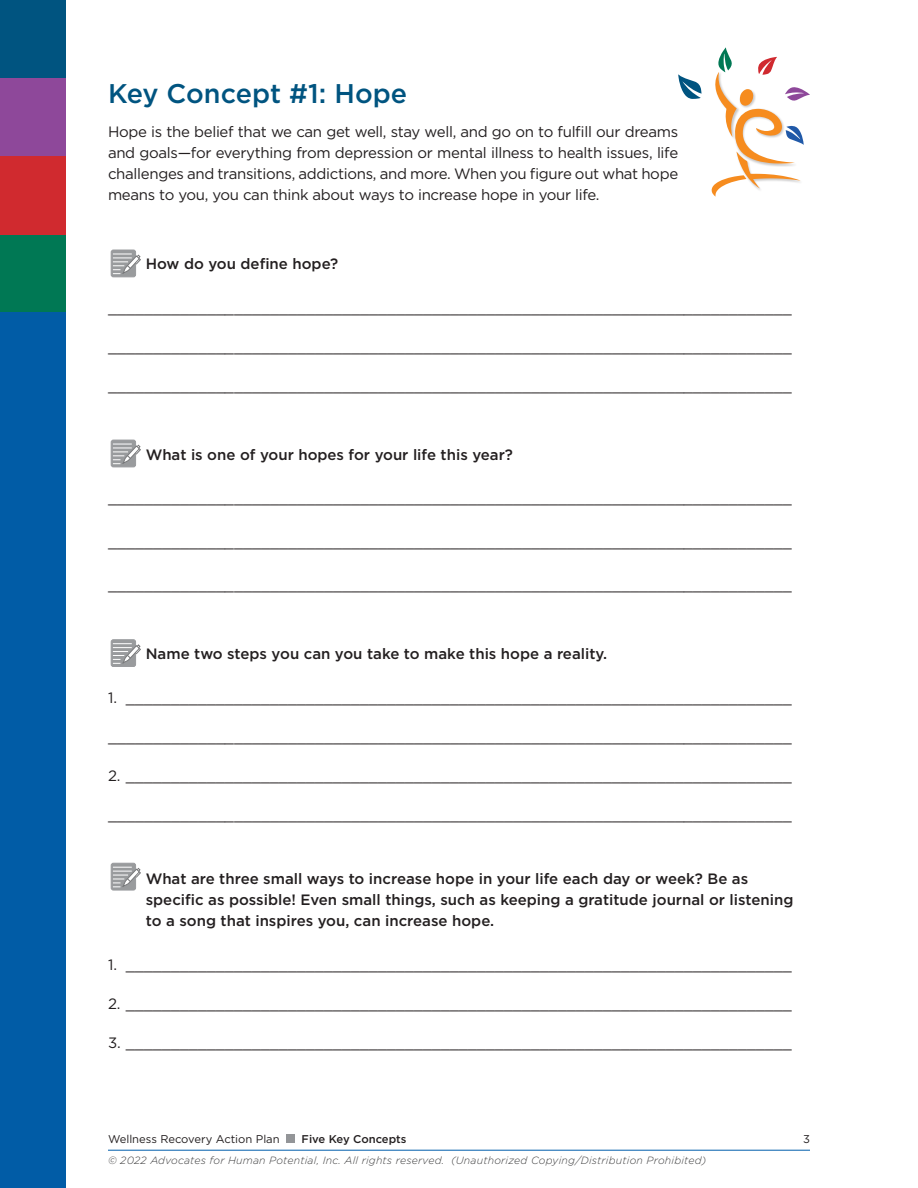
<style>
.page{position:relative;width:918px;height:1188px;background:#fff}
.page>*{position:absolute;margin:0;border:0;box-sizing:border-box;transform-origin:0 0}
.t1{font:500 27px "Gotham";color:#005480}
.Rules{font:15px "Gotham";color:#231f20}
.body_text{font:500 15px/21px "Gotham";color:#231f20}
.body_text-2{font:15px/21px "Gotham";letter-spacing:-.02em;color:#231f20;text-align:justify}
.t2{font:11.25px "Gotham";color:#231f20}
.t3{font:500 11.25px "Gotham";color:#231f20}
.t4{font:italic 300 10.5px "Gotham";letter-spacing:.02em;color:#3e3e3f}
</style>
<div class="page">
<div style="left:287px;top:1135px;width:8px;height:8px;background:#939598"></div>
<div style="left:0;top:234px;width:66px;height:79px;background:#007854"></div>
<div style="left:0;top:156px;width:66px;height:78px;background:#d02a2f"></div>
<div style="left:0;top:76px;width:66px;height:80px;background:#8e489a"></div>
<div style="left:0;top:0;width:66px;height:78px;background:#005480"></div>
<div style="left:0;top:313px;width:66px;height:875px;background:#015ca6"></div>
<hr style="left:108px;top:1150px;width:702px;height:1px;background:#015dab">
<svg style="left:111px;top:250px;width:25px;height:27px"></svg>
<div style="left:111px;top:250px;width:25px;height:27px;border:1px solid #808285;border-radius:2px"></div>
<svg style="left:113px;top:254px;width:28px;height:21px"></svg>
<svg style="left:111px;top:440px;width:25px;height:27px"></svg>
<div style="left:111px;top:440px;width:25px;height:27px;border:1px solid #808285;border-radius:2px"></div>
<svg style="left:113px;top:444px;width:28px;height:21px"></svg>
<div style="left:111px;top:640px;width:25px;height:27px;background:#999b9d;border-radius:2px"></div>
<div style="left:111px;top:639px;width:25px;height:28px;border:1px solid #808285;border-radius:2px"></div>
<svg style="left:113px;top:643px;width:28px;height:21px"></svg>
<svg style="left:111px;top:863px;width:25px;height:27px"></svg>
<div style="left:111px;top:863px;width:25px;height:27px;border:1px solid #808285;border-radius:2px"></div>
<svg style="left:113px;top:867px;width:28px;height:21px"></svg>
<svg style="left:678px;top:75px;width:24px;height:24px"></svg>
<svg style="left:711px;top:47px;width:99px;height:150px"></svg>
<h1 class="t1" style="left:108px;top:75px;width:301px">Key Concept #1: Hope</h1>
<p class="body_text-2" style="left:108px;top:121px;width:572px">Hope is the belief that we can get well, stay well, and go on to fulfill our dreams and goals—for everything from depression or mental illness to health issues, life challenges and transitions, addictions, and more. When you figure out what hope means to you, you can think about ways to increase hope in your life.</p>
<p class="body_text" style="left:146px;top:253px;width:194px">How do you define hope?</p>
<p class="Rules" style="left:108px;top:298px;width:685px">____________________________________________________________________________</p>
<p class="Rules" style="left:108px;top:337px;width:685px">____________________________________________________________________________</p>
<p class="Rules" style="left:108px;top:376px;width:685px">____________________________________________________________________________</p>
<p class="body_text" style="left:146px;top:444px;width:369px">What is one of your hopes for your life this year?</p>
<p class="Rules" style="left:108px;top:488px;width:685px">____________________________________________________________________________</p>
<p class="Rules" style="left:108px;top:532px;width:685px">____________________________________________________________________________</p>
<p class="Rules" style="left:108px;top:575px;width:685px">____________________________________________________________________________</p>
<p class="body_text" style="left:146px;top:643px;width:463px">Name two steps you can you take to make this hope a reality.</p>
<p class="Rules" style="left:108px;top:688px;width:685px">1. __________________________________________________________________________</p>
<p class="Rules" style="left:108px;top:727px;width:685px">____________________________________________________________________________</p>
<p class="Rules" style="left:108px;top:766px;width:685px">2. __________________________________________________________________________</p>
<p class="Rules" style="left:108px;top:805px;width:685px">____________________________________________________________________________</p>
<p class="body_text" style="left:146px;top:868px;width:649px">What are three small ways to increase hope in your life each day or week? Be as specific as possible! Even small things, such as keeping a gratitude journal or listening to a song that inspires you, can increase hope.</p>
<p class="Rules" style="left:108px;top:955px;width:685px">1. __________________________________________________________________________</p>
<p class="Rules" style="left:108px;top:994px;width:685px">2. __________________________________________________________________________</p>
<p class="Rules" style="left:108px;top:1033px;width:685px">3. __________________________________________________________________________</p>
<p class="t2" style="left:108px;top:1132px;width:173px">Wellness Recovery Action Plan</p>
<p class="t3" style="left:302px;top:1132px;width:106px">Five Key Concepts</p>
<p class="t2" style="left:803px;top:1132px;width:8px">3</p>
<p class="t4" style="left:108px;top:1154px;width:600px">© 2022 Advocates for Human Potential, Inc. All rights reserved. (Unauthorized Copying/Distribution Prohibited)</p>
</div>
